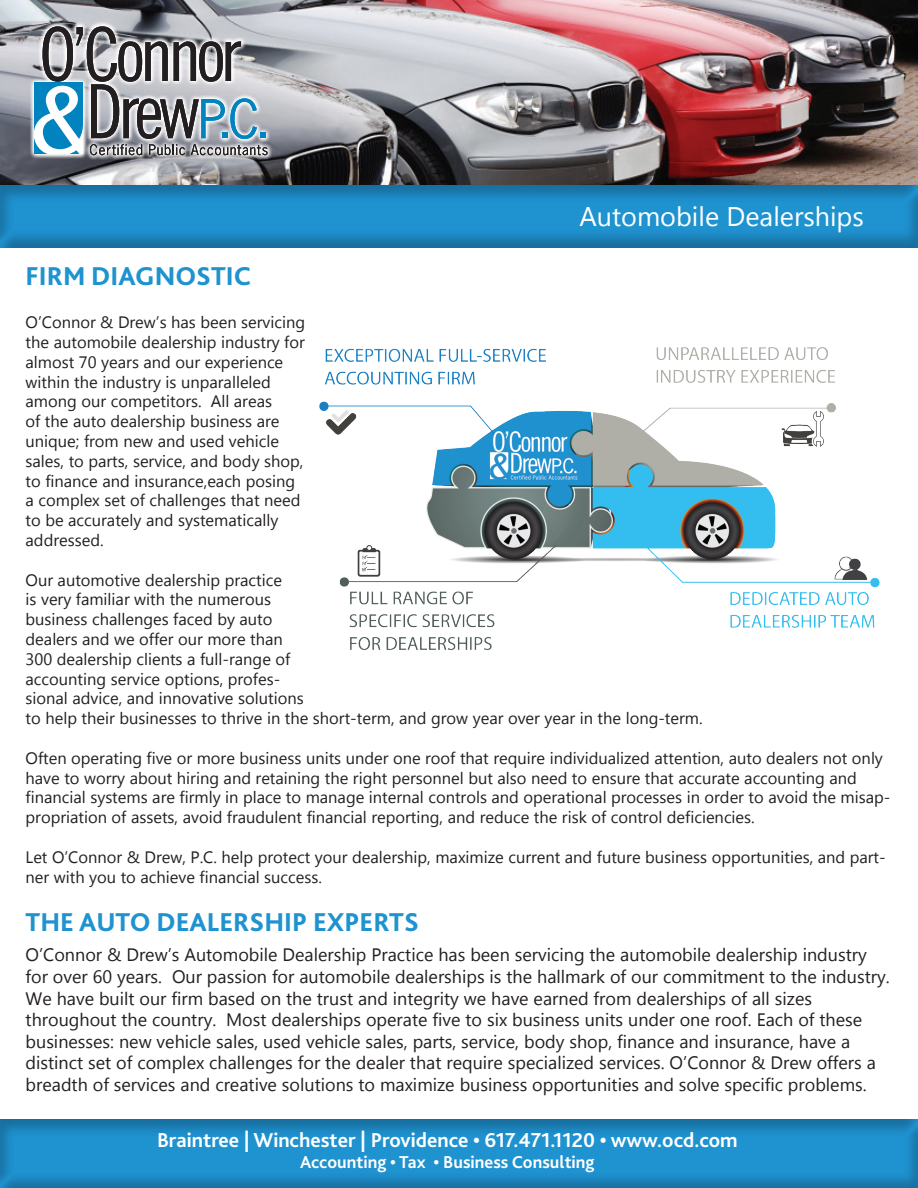
<style>
.page{position:relative;width:918px;height:1188px;background:#fff}
.page>*{position:absolute;margin:0;border:0;box-sizing:border-box;transform-origin:0 0}
.t1{font:800 27px "Bliss 2";color:#1f92d0}
.t2{font:27px "Microsoft New Tai Lue";color:#fff}
.t3{font:700 21px "Bliss 2";color:#fff}
.t4{font:18px/21.6px "Microsoft New Tai Lue";color:#231f20}
.t5{font:700 18px "Bliss 2";color:#fff}
.t6{font:16.5px/19.8px "Microsoft New Tai Lue";color:#231f20}
</style>
<div class="page">
<div style="left:0;top:183px;width:918px;height:65px;background:#231f20;opacity:.29"></div>
<img style="left:0;top:0;width:918px;height:185px">
<svg style="left:30px;top:21px;width:243px;height:139px;background:#a3a7ad"></svg>
<svg style="left:35px;top:26px;width:233px;height:129px;background:#939fa7"></svg>
<div style="left:0;top:1119px;width:918px;height:69px;background:#231f20;opacity:.29"></div>
<img style="left:319px;top:347px;width:561px;height:303px">
<h1 class="t1" style="left:26px;top:259px;width:227px">FIRM DIAGNOSTIC</h1>
<h1 class="t2" style="left:579px;top:201px;width:286px">Automobile Dealerships</h1>
<p class="t6" style="left:26px;top:314px;width:281px">O’Connor &amp; Drew’s has been servicing the automobile dealership industry for almost 70 years and our experience within the industry is unparalleled among our competitors. All areas<br>of the auto dealership business are unique; from new and used vehicle sales, to parts, service, and body shop, to finance and insurance,each posing a complex set of challenges that need to be accurately and systematically addressed.</p>
<p class="t6" style="left:26px;top:571px;width:679px">Our automotive dealership practice<br>is very familiar with the numerous<br>business challenges faced by auto<br>dealers and we offer our more than<br>300 dealership clients a full-range of<br>accounting service options, profes-<br>sional advice, and innovative solutions<br>to help their businesses to thrive in the short-term, and grow year over year in the long-term.</p>
<p class="t6" style="left:26px;top:749px;width:866px">Often operating five or more business units under one roof that require individualized attention, auto dealers not only have to worry about hiring and retaining the right personnel but also need to ensure that accurate accounting and financial systems are firmly in place to manage internal controls and operational processes in order to avoid the misap&shy;propriation of assets, avoid fraudulent financial reporting, and reduce the risk of control deficiencies.</p>
<p class="t6" style="left:26px;top:848px;width:862px">Let O’Connor &amp; Drew, P.C. help protect your dealership, maximize current and future business opportunities, and part&shy;ner with you to achieve financial success.</p>
<h1 class="t1" style="left:26px;top:905px;width:395px">THE AUTO DEALERSHIP EXPERTS</h1>
<p class="t4" style="left:26px;top:946px;width:866px">O’Connor &amp; Drew’s Automobile Dealership Practice has been servicing the automobile dealership industry for over 60 years. Our passion for automobile dealerships is the hallmark of our commitment to the industry.<br>We have built our firm based on the trust and integrity we have earned from dealerships of all sizes throughout the country. Most dealerships operate five to six business units under one roof. Each of these businesses: new vehicle sales, used vehicle sales, parts, service, body shop, finance and insurance, have a distinct set of complex challenges for the dealer that require specialized services. O’Connor &amp; Drew offers a breadth of services and creative solutions to maximize business opportunities and solve specific problems.</p>
<p class="t3" style="left:157px;top:1127px;width:582px">Braintree | Winchester | Providence • 617.471.1120 • www.ocd.com</p>
<p class="t5" style="left:300px;top:1151px;width:296px">Accounting • Tax • Business Consulting</p>
</div>
